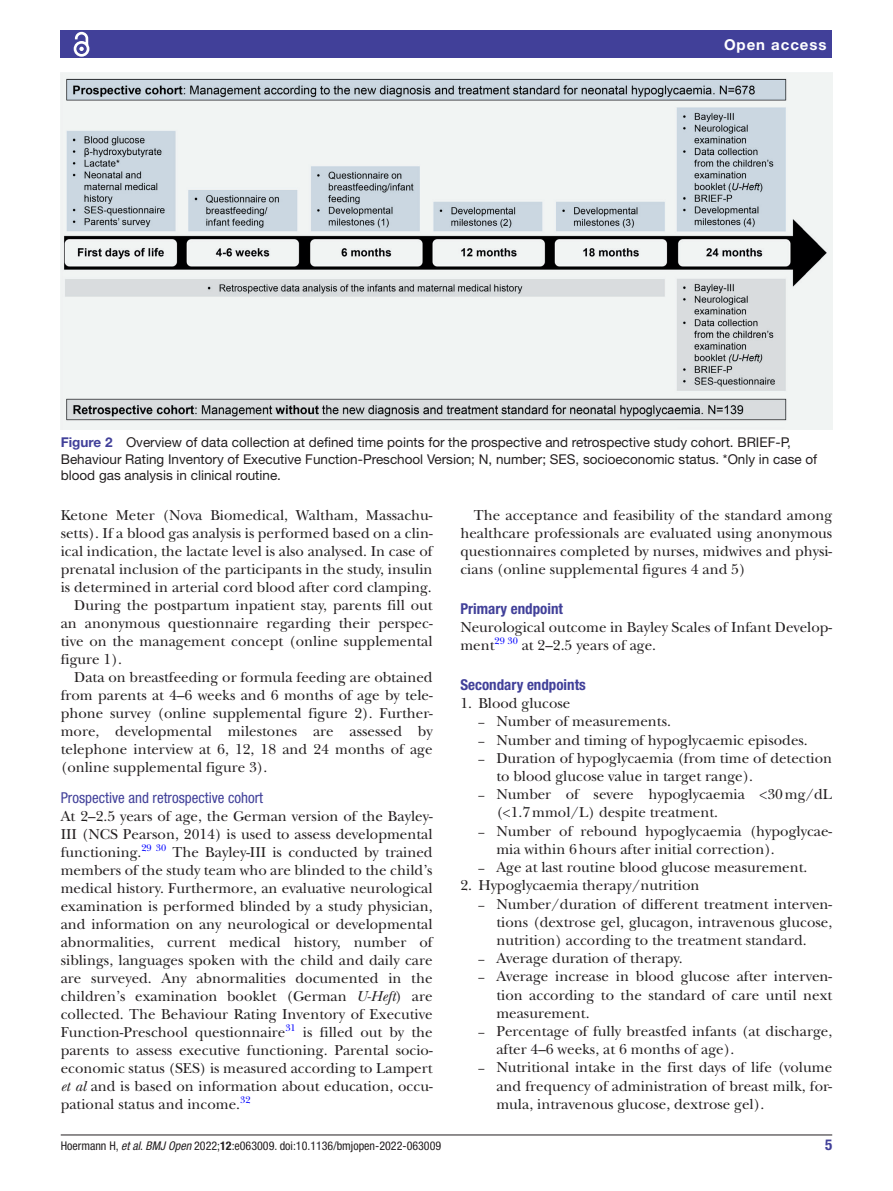
<style>
.page{position:relative;width:893px;height:1191px;background:#fff}
.page>*{position:absolute;margin:0;border:0;box-sizing:border-box;transform-origin:0 0}
.t1{font:15px/18px "New Baskerville";color:#231f20;text-align:justify}
.t2{font:700 condensed 15px "Helvetica Neue LT Std";color:#414099}
.t3{font:condensed 15px "Helvetica Neue LT Std";color:#414099}
.t4{font:700 15px "Helvetica Neue LT Std";letter-spacing:.065em;color:#fff}
.t5{font:13.5px/16.2px "Helvetica Neue LT Std";color:#231f20}
.t6{font:condensed 12px "Helvetica Neue LT Std";color:#231f20}
.t7{font:9.9px "New Baskerville";color:#00f}
.s1{font-weight:700;color:#414099}
.s2{font-style:italic}
.s3{font-size:12px}
.s4{font-weight:700}
</style>
<div class="page">
<hr style="left:61px;top:1134px;width:771px;height:1px;background:#231f20">
<div style="left:61px;top:31px;width:771px;height:27px;background:#414099"></div>
<svg style="left:73px;top:31px;width:17px;height:26px"></svg>
<img style="left:61px;top:73px;width:771px;height:357px">
<p class="t4" style="left:724px;top:35px;width:104px">Open access</p>
<p class="t5" style="left:61px;top:434px;width:758px"><span class="s1">Figure 2</span> Overview of data collection at defined time points for the prospective and retrospective study cohort. BRIEF-P,<br>Behaviour Rating Inventory of Executive Function-Preschool Version; N, number; SES, socioeconomic status. *Only in case of blood gas analysis in clinical routine.</p>
<p class="t1" style="left:61px;top:506px;width:373px">Ketone Meter (Nova Biomedical, Waltham, Massachu-</p>
<p class="t1" style="left:61px;top:524px;width:373px">setts). If a blood gas analysis is performed based on a clin-</p>
<p class="t1" style="left:61px;top:542px;width:373px">ical indication, the lactate level is also analysed. In case of</p>
<p class="t1" style="left:61px;top:560px;width:373px">prenatal inclusion of the participants in the study, insulin</p>
<p class="t1" style="left:61px;top:578px;width:373px">is determined in arterial cord blood after cord clamping.</p>
<p class="t1" style="left:74px;top:596px;width:360px">During the postpartum inpatient stay, parents fill out</p>
<p class="t1" style="left:61px;top:614px;width:373px">an anonymous questionnaire regarding their perspec-</p>
<p class="t1" style="left:61px;top:632px;width:373px">tive on the management concept (online supplemental</p>
<p class="t1" style="left:61px;top:650px;width:63px">figure 1).</p>
<p class="t1" style="left:74px;top:668px;width:360px">Data on breastfeeding or formula feeding are obtained</p>
<p class="t1" style="left:61px;top:686px;width:373px">from parents at 4–6 weeks and 6 months of age by tele-</p>
<p class="t1" style="left:61px;top:704px;width:373px">phone survey (online supplemental figure 2). Further-</p>
<p class="t1" style="left:61px;top:722px;width:373px">more, developmental milestones are assessed by</p>
<p class="t1" style="left:61px;top:740px;width:373px">telephone interview at 6, 12, 18 and 24 months of age</p>
<p class="t1" style="left:61px;top:758px;width:208px">(online supplemental figure 3).</p>
<p class="t3" style="left:61px;top:789px;width:204px">Prospective and retrospective cohort</p>
<p class="t1" style="left:61px;top:807px;width:373px">At 2–2.5 years of age, the German version of the Bayley-III (NCS Pearson, 2014) is used to assess developmental functioning.</p>
<p class="t7" style="left:141px;top:841px;width:26px">29 30</p>
<p class="t1" style="left:61px;top:843px;width:373px;text-indent:112px">The Bayley-III is conducted by trained members of the study team who are blinded to the child’s medical history. Furthermore, an evaluative neurological examination is performed blinded by a study physician, and information on any neurological or developmental abnormalities, current medical history, number of siblings, languages spoken with the child and daily care are surveyed. Any abnormalities documented in the children’s examination booklet (German <span class="s2">U-Heft</span>) are collected. The Behaviour Rating Inventory of Executive Function-Preschool questionnaire<sup>31</sup></p>
<p class="t1" style="left:61px;top:1023px;width:373px;text-indent:242px">is filled out by the parents to assess executive functioning. Parental socio&shy;economic status (SES) is measured according to Lampert <span class="s2">et al</span> and is based on information about education, occu&shy;pational status and income.</p>
<p class="t7" style="left:240px;top:1093px;width:12px">32</p>
<p class="t1" style="left:460px;top:506px;width:373px;text-indent:14px">The acceptance and feasibility of the standard among healthcare professionals are evaluated using anonymous questionnaires completed by nurses, midwives and physi&shy;cians (online supplemental figures 4 and 5)</p>
<p class="t2" style="left:460px;top:599px;width:104px">Primary endpoint</p>
<p class="t1" style="left:460px;top:618px;width:373px">Neurological outcome in Bayley Scales of Infant Develop&shy;ment<sup>29</sup> <sup>30</sup> at 2–2.5 years of age.</p>
<p class="t2" style="left:460px;top:675px;width:127px">Secondary endpoints</p>
<p class="t1" style="left:460px;top:694px;width:112px">1. Blood glucose</p>
<p class="t1" style="left:478px;top:712px;width:194px"><span class="s3">–</span> Number of measurements.</p>
<p class="t1" style="left:478px;top:731px;width:331px"><span class="s3">–</span> Number and timing of hypoglycaemic episodes.</p>
<p class="t1" style="left:496px;top:749px;width:337px;text-indent:-18px"><span class="s3">–</span> Duration of hypoglycaemia (from time of detection to blood glucose value in target range).</p>
<p class="t1" style="left:496px;top:785px;width:337px;text-indent:-18px"><span class="s3">–</span> Number of severe hypoglycaemia &lt;30mg/dL (&lt;1.7mmol/L) despite treatment.</p>
<p class="t1" style="left:496px;top:822px;width:337px;text-indent:-18px"><span class="s3">–</span> Number of rebound hypoglycaemia (hypoglycae&shy;mia within 6hours after initial correction).</p>
<p class="t1" style="left:478px;top:858px;width:331px"><span class="s3">–</span> Age at last routine blood glucose measurement.</p>
<p class="t1" style="left:460px;top:876px;width:241px">2. Hypoglycaemia therapy/nutrition</p>
<p class="t1" style="left:496px;top:894px;width:337px;text-indent:-18px"><span class="s3">–</span> Number/duration of different treatment interven&shy;tions (dextrose gel, glucagon, intravenous glucose, nutrition) according to the treatment standard.</p>
<p class="t1" style="left:478px;top:949px;width:206px"><span class="s3">–</span> Average duration of therapy.</p>
<p class="t1" style="left:496px;top:967px;width:337px;text-indent:-18px"><span class="s3">–</span> Average increase in blood glucose after interven&shy;tion according to the standard of care until next measurement.</p>
<p class="t1" style="left:496px;top:1022px;width:337px;text-indent:-18px"><span class="s3">–</span> Percentage of fully breastfed infants (at discharge, after 4–6 weeks, at 6 months of age).</p>
<p class="t1" style="left:496px;top:1058px;width:337px;text-indent:-18px"><span class="s3">–</span> Nutritional intake in the first days of life (volume and frequency of administration of breast milk, for&shy;mula, intravenous glucose, dextrose gel).</p>
<p class="t6" style="left:61px;top:1138px;width:382px">Hoermann H, <span class="s2">et al</span>. <span class="s2">BMJ Open</span> 2022;<span class="s4">12</span>:e063009. doi:10.1136/bmjopen-2022-063009</p>
<p class="t2" style="left:825px;top:1135px;width:9px">5</p>
</div>
